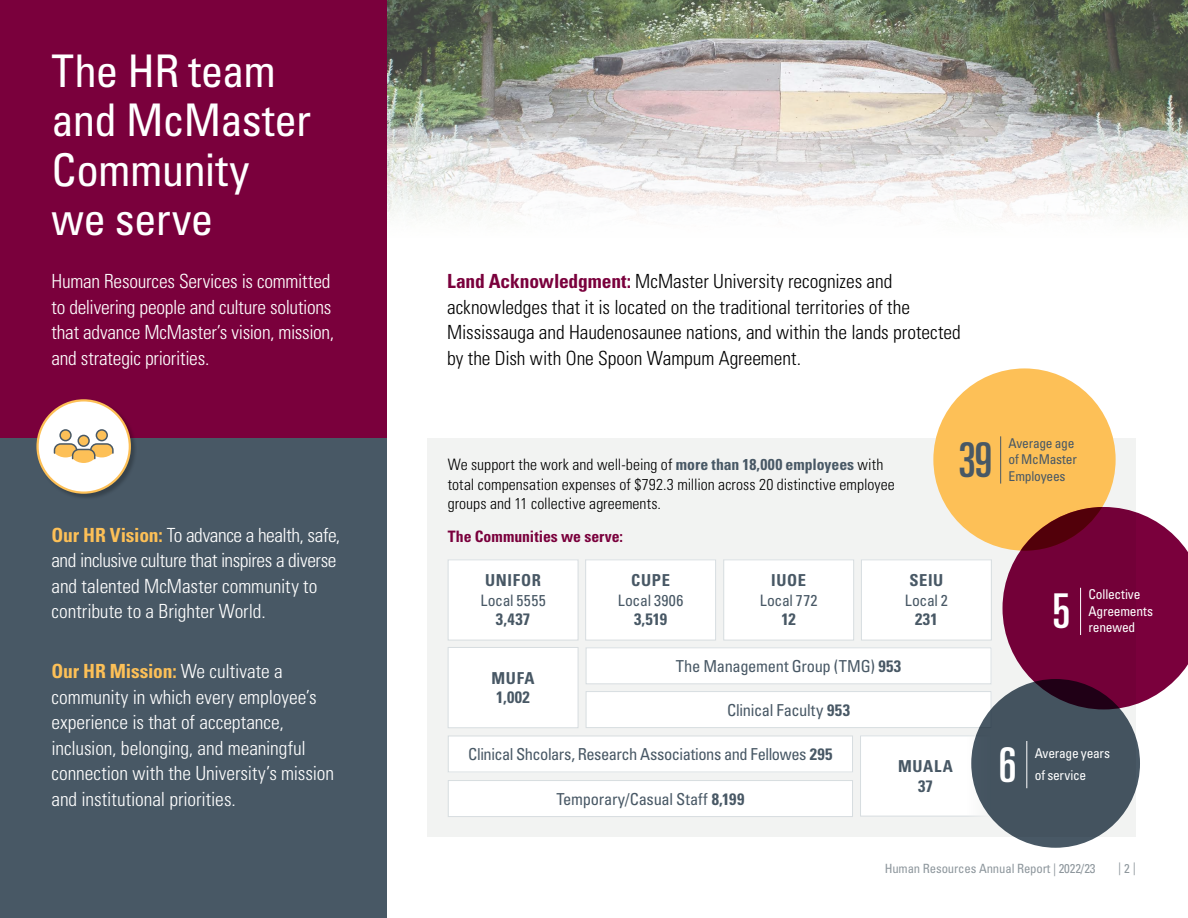
<style>
.page{position:relative;width:1188px;height:918px;background:#fff}
.page>*{position:absolute;margin:0;border:0;box-sizing:border-box;transform-origin:0 0}
.t1{font:ultra-condensed 48px "Univers LT Std";color:#485865}
.t2{font:ultra-condensed 48px "Univers LT Std";color:#fff}
.t3{font:condensed 45px/49.5px "Univers LT Std";letter-spacing:-.015em;color:#fff}
.Lead{font:300 condensed 19.5px/25.5px "Univers LT Std";letter-spacing:-.01em;color:#fff}
.Body{font:300 condensed 19.5px/25.5px "Univers LT Std";color:#000}
.Body-2{font:condensed 16.5px "Univers LT Std";letter-spacing:-.025em;color:#485865}
.Body-3{font:700 condensed 16.5px/19.5px "Univers LT Std";letter-spacing:.04em;color:#485865;text-align:center}
.Body-4{font:300 condensed 15.75px/19.5px "Univers LT Std";letter-spacing:.005em;color:#000}
.Body-5{font:700 condensed 15.75px "Univers LT Std";color:#7a003c}
.Body-6{font:condensed 15.75px "Univers LT Std";letter-spacing:.015em;color:#485865}
.Body-7{font:condensed 15.75px "Univers LT Std";letter-spacing:-.005em;color:#485865}
.t4{font:condensed 13.5px/16.5px "Univers LT Std";letter-spacing:-.015em;color:#fff}
.t5{font:condensed 13.5px/16.5px "Univers LT Std";letter-spacing:-.02em;color:#485865}
.t6{font:condensed 12.75px "Univers LT Std";letter-spacing:-.01em;color:#8e979d}
.s1{font-weight:700;color:#fdc057}
.s2{font-weight:700;color:#7a003c}
.s3{font-weight:700;color:#485865}
.s4{font-weight:700}
</style>
<div class="page">
<div style="left:0;top:0;width:387px;height:439px;background:#7a003c"></div>
<div style="left:0;top:439px;width:387px;height:479px;background:#485865"></div>
<div style="left:36px;top:399px;width:102px;height:101px;background:#000;opacity:.25"></div>
<div style="left:38px;top:400px;width:92px;height:93px;background:#fff;border-radius:50%"></div>
<div style="left:96px;top:430px;width:11px;height:11px;background:#fdc057;border-radius:50%"></div>
<div style="left:96px;top:429px;width:12px;height:12px;border:2px solid #485865;border-radius:50%"></div>
<div style="left:60px;top:430px;width:11px;height:11px;background:#fdc057;border-radius:50%"></div>
<div style="left:59px;top:429px;width:13px;height:12px;border:2px solid #485865;border-radius:50%"></div>
<div style="left:78px;top:435px;width:11px;height:11px;background:#fdc057;border-radius:50%"></div>
<div style="left:78px;top:435px;width:12px;height:12px;border:2px solid #485865;border-radius:50%"></div>
<svg style="left:53px;top:442px;width:61px;height:21px"></svg>
<div style="left:36px;top:399px;width:95px;height:95px;border:2px solid #fdc057;border-radius:50%"></div>
<div style="left:428px;top:438px;width:708px;height:399px;background:#f2f3f2"></div>
<div style="left:448px;top:560px;width:130px;height:80px;background:#fff"></div>
<div style="left:448px;top:559px;width:130px;height:81px;border:1px solid #d7dde0"></div>
<div style="left:586px;top:560px;width:130px;height:80px;background:#fff"></div>
<div style="left:585px;top:559px;width:131px;height:81px;border:1px solid #d7dde0"></div>
<div style="left:724px;top:560px;width:130px;height:80px;background:#fff"></div>
<div style="left:723px;top:559px;width:131px;height:81px;border:1px solid #d7dde0"></div>
<div style="left:861px;top:560px;width:130px;height:80px;background:#fff"></div>
<div style="left:861px;top:559px;width:131px;height:81px;border:1px solid #d7dde0"></div>
<div style="left:448px;top:647px;width:130px;height:81px;background:#fff"></div>
<div style="left:448px;top:647px;width:130px;height:81px;border:1px solid #d7dde0"></div>
<div style="left:586px;top:648px;width:405px;height:36px;background:#fff"></div>
<div style="left:586px;top:647px;width:405px;height:37px;border:1px solid #d7dde0"></div>
<div style="left:586px;top:692px;width:405px;height:36px;background:#fff"></div>
<div style="left:586px;top:691px;width:405px;height:37px;border:1px solid #d7dde0"></div>
<div style="left:448px;top:736px;width:405px;height:36px;background:#fff"></div>
<div style="left:448px;top:736px;width:405px;height:36px;border:1px solid #d7dde0"></div>
<div style="left:448px;top:781px;width:405px;height:36px;background:#fff"></div>
<div style="left:448px;top:780px;width:405px;height:37px;border:1px solid #d7dde0"></div>
<div style="left:861px;top:736px;width:129px;height:80px;background:#fff"></div>
<div style="left:860px;top:735px;width:131px;height:81px;border:1px solid #d7dde0"></div>
<img style="left:387px;top:0;width:801px;height:223px">
<div style="left:933px;top:368px;width:183px;height:183px;background:#fdc057;border-radius:50%"></div>
<hr style="left:1000px;top:436px;width:1px;height:48px;background:#485865">
<svg style="left:1003px;top:507px;width:185px;height:202px;background:#87224b"></svg>
<hr style="left:1080px;top:588px;width:1px;height:47px;background:#fff">
<div style="left:971px;top:679px;width:169px;height:169px;background:#485865;border-radius:50%"></div>
<hr style="left:1026px;top:741px;width:1px;height:47px;background:#fff">
<h1 class="t3" style="left:52px;top:45px;width:261px">The HR team and McMaster<br>Community we serve</h1>
<p class="Lead" style="left:52px;top:268px;width:284px">Human Resources Services is committed to delivering people and culture solutions that advance McMaster’s vision, mission, and strategic priorities.</p>
<p class="Lead" style="left:52px;top:522px;width:290px"><span class="s1">Our HR Vision:</span> To advance a health, safe, and inclusive culture that inspires a diverse and talented McMaster community to contribute to a Brighter World.</p>
<p class="Lead" style="left:52px;top:658px;width:284px"><span class="s1">Our HR Mission:</span> We cultivate a community in which every employee’s experience is that of acceptance, inclusion, belonging, and meaningful connection with the University’s mission and institutional priorities.</p>
<p class="Body" style="left:447px;top:268px;width:515px"><span class="s2">Land Acknowledgment:</span> McMaster University recognizes and acknowledges that it is located on the traditional territories of the Mississauga and Haudenosaunee nations, and within the lands protected by the Dish with One Spoon Wampum Agreement.</p>
<p class="Body-4" style="left:448px;top:455px;width:449px">We support the work and well-being of <span class="s3">more than 18,000 employees</span> with total compensation expenses of $792.3 million across 20 distinctive employee groups and 11 collective agreements.</p>
<p class="Body-5" style="left:448px;top:526px;width:177px">The Communities we serve:</p>
<p class="Body-3" style="left:485px;top:571px;width:57px">UNIFOR</p>
<p class="Body-6" style="left:481px;top:590px;width:67px">Local 5555</p>
<p class="Body-3" style="left:496px;top:610px;width:36px">3,437</p>
<p class="Body-3" style="left:631px;top:571px;width:40px">CUPE</p>
<p class="Body-6" style="left:618px;top:590px;width:67px">Local 3906</p>
<p class="Body-3" style="left:634px;top:610px;width:35px">3,519</p>
<p class="Body-3" style="left:771px;top:571px;width:36px">IUOE</p>
<p class="Body-7" style="left:760px;top:590px;width:59px">Local 772</p>
<p class="Body-3" style="left:782px;top:610px;width:16px">12</p>
<p class="Body-3" style="left:909px;top:571px;width:36px">SEIU</p>
<p class="Body-7" style="left:905px;top:590px;width:45px">Local 2</p>
<p class="Body-3" style="left:915px;top:610px;width:24px">231</p>
<p class="t1" style="left:958px;top:433px;width:36px">39</p>
<p class="t5" style="left:1009px;top:435px;width:70px">Average age of McMaster</p>
<p class="t5" style="left:1009px;top:468px;width:58px">Employees</p>
<p class="t2" style="left:1052px;top:584px;width:19px">5</p>
<p class="t4" style="left:1089px;top:586px;width:66px">Collective<br>Agreements</p>
<p class="t4" style="left:1089px;top:619px;width:48px">renewed</p>
<p class="Body-2" style="left:676px;top:655px;width:227px">The Management Group (TMG) <span class="s4">953</span></p>
<p class="Body-2" style="left:727px;top:699px;width:125px">Clinical Faculty <span class="s4">953</span></p>
<p class="Body-2" style="left:468px;top:744px;width:366px">Clinical Shcolars, Research Associations and Fellowes <span class="s4">295</span></p>
<p class="Body-2" style="left:556px;top:788px;width:189px">Temporary/Casual Staff <span class="s4">8,199</span></p>
<p class="Body-3" style="left:491px;top:668px;width:45px">MUFA</p>
<p class="Body-3" style="left:496px;top:688px;width:35px">1,002</p>
<p class="Body-3" style="left:898px;top:757px;width:56px">MUALA<br>37</p>
<p class="t2" style="left:999px;top:737px;width:19px">6</p>
<p class="t4" style="left:1035px;top:745px;width:77px">Average years</p>
<p class="t4" style="left:1035px;top:766px;width:53px">of service</p>
<p class="t6" style="left:885px;top:861px;width:212px">Human Resources Annual Report | 2022/23</p>
<p class="t6" style="left:1118px;top:860px;width:19px">| 2 |</p>
</div>
